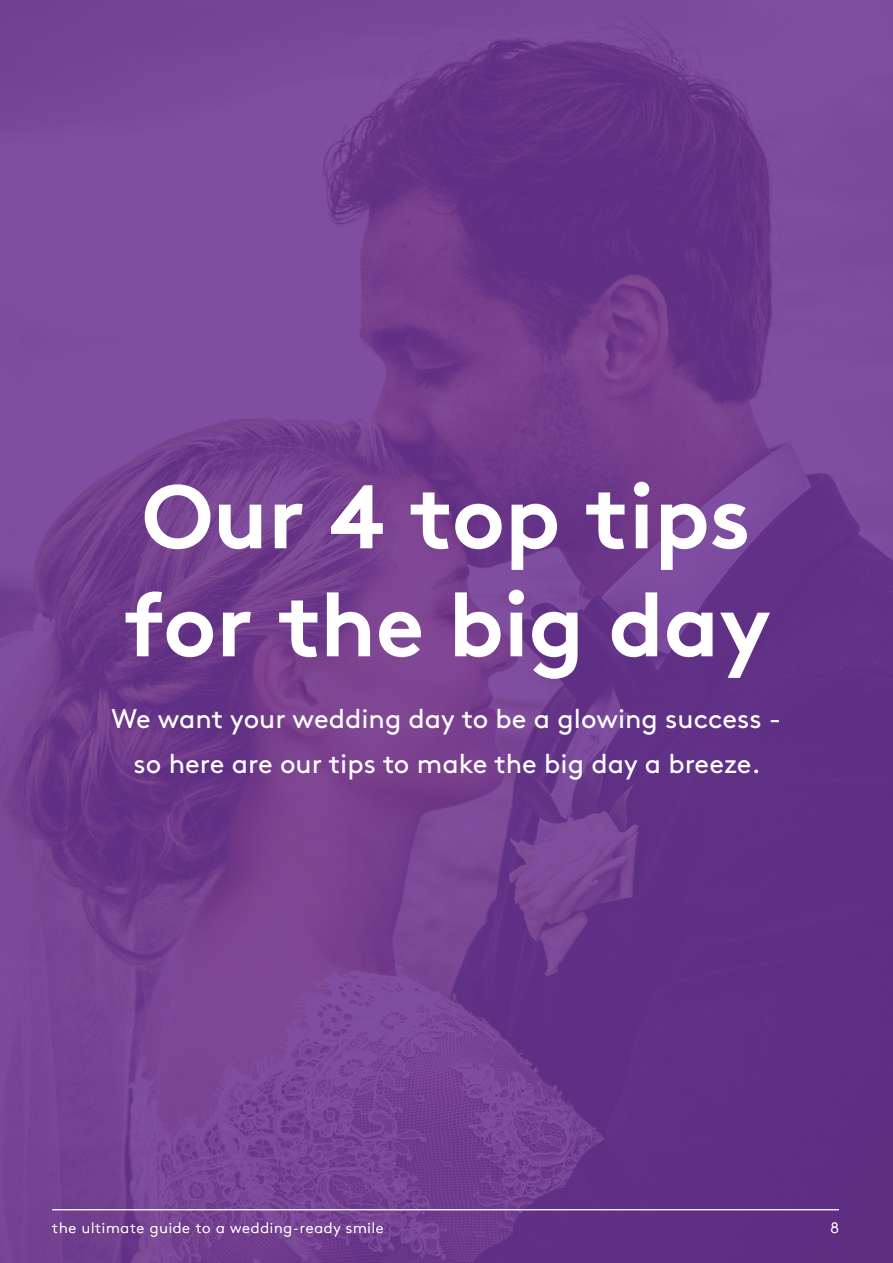
<style>
.page{position:relative;width:893px;height:1263px;background:#fff}
.page>*{position:absolute;margin:0;border:0;box-sizing:border-box;transform-origin:0 0}
.t1{font:700 90px "Brown";color:#fff}
.t2{font:27px/45px "Brown";color:#fff;text-align:center}
.t3{font:300 15px "Brown";letter-spacing:.05em;color:#fff}
</style>
<div class="page">
<img style="left:0;top:0;width:893px;height:1263px">
<hr style="left:52px;top:1209px;width:787px;height:1px;background:#fff">
<p class="t1" style="left:142px;top:444px;width:610px">Our 4 top tips</p>
<p class="t1" style="left:124px;top:552px;width:649px">for the big day</p>
<p class="t2" style="left:112px;top:694px;width:671px">We want your wedding day to be a glowing success - so here are our tips to make the big day a breeze.</p>
<p class="t3" style="left:52px;top:1217px;width:333px">the ultimate guide to a wedding-ready smile</p>
<p class="t3" style="left:830px;top:1217px;width:10px">8</p>
</div>
